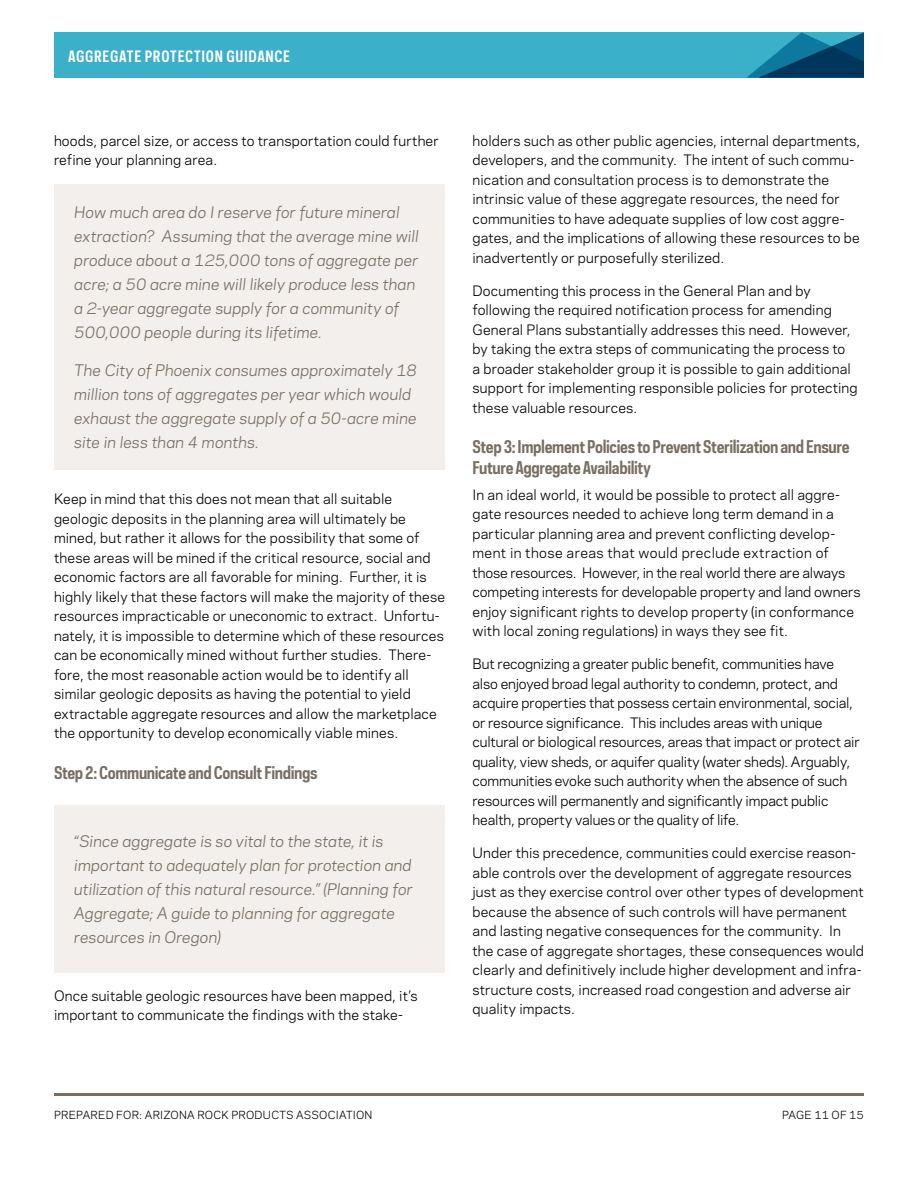
<style>
.page{position:relative;width:918px;height:1188px;background:#fff}
.page>*{position:absolute;margin:0;border:0;box-sizing:border-box;transform-origin:0 0}
.t1{font:700 16.5px/20.2px "Polaris Condensed";letter-spacing:-.025em;color:#786e63}
.t2{font:italic 15px/24px "Galaxie Polaris";letter-spacing:.005em;color:#786e63}
.t3{font:700 14.7px "Polaris Condensed";letter-spacing:.05em;color:#fff}
.t4{font:13.5px/19.5px "Galaxie Polaris";letter-spacing:.005em;color:#000}
.t5{font:10.5px "Galaxie Polaris";letter-spacing:.025em;color:#000}
.t6{font:10.5px "Galaxie Polaris";color:#000}
</style>
<div class="page">
<div style="left:54px;top:32px;width:810px;height:46px;background:#3bb0c9"></div>
<hr style="left:54px;top:1094px;width:810px;height:2px;background:#786e63">
<svg style="left:746px;top:32px;width:118px;height:46px"></svg>
<div style="left:54px;top:184px;width:390px;height:286px;background:#f3efec"></div>
<div style="left:54px;top:805px;width:390px;height:168px;background:#f3efec"></div>
<p class="t3" style="left:68px;top:47px;width:224px">AGGREGATE PROTECTION GUIDANCE</p>
<p class="t4" style="left:54px;top:130px;width:386px">hoods, parcel size, or access to transportation could further refine your planning area.</p>
<p class="t2" style="left:74px;top:200px;width:346px">How much area do I reserve for future mineral extraction? Assuming that the average mine will produce about a 125,000 tons of aggregate per acre; a 50 acre mine will likely produce less than a 2-year aggregate supply for a community of 500,000 people during its lifetime.</p>
<p class="t2" style="left:74px;top:357px;width:344px">The City of Phoenix consumes approximately 18 million tons of aggregates per year which would exhaust the aggregate supply of a 50-acre mine site in less than 4 months.</p>
<p class="t4" style="left:54px;top:489px;width:393px">Keep in mind that this does not mean that all suitable geologic deposits in the planning area will ultimately be mined, but rather it allows for the possibility that some of these areas will be mined if the critical resource, social and economic factors are all favorable for mining. Further, it is highly likely that these factors will make the majority of these resources impracticable or uneconomic to extract. Unfortu&shy;nately, it is impossible to determine which of these resources can be economically mined without further studies. There&shy;fore, the most reasonable action would be to identify all similar geologic deposits as having the potential to yield extractable aggregate resources and allow the marketplace the opportunity to develop economically viable mines.</p>
<p class="t1" style="left:54px;top:762px;width:265px">Step 2: Communicate and Consult Findings</p>
<p class="t2" style="left:74px;top:828px;width:340px">“Since aggregate is so vital to the state, it is important to adequately plan for protection and utilization of this natural resource.” (Planning for Aggregate; A guide to planning for aggregate resources in Oregon)</p>
<p class="t4" style="left:54px;top:985px;width:365px">Once suitable geologic resources have been mapped, it’s important to communicate the findings with the stake-</p>
<p class="t4" style="left:472px;top:130px;width:389px">holders such as other public agencies, internal departments, developers, and the community. The intent of such commu&shy;nication and consultation process is to demonstrate the intrinsic value of these aggregate resources, the need for communities to have adequate supplies of low cost aggre&shy;gates, and the implications of allowing these resources to be inadvertently or purposefully sterilized.</p>
<p class="t4" style="left:472px;top:280px;width:387px">Documenting this process in the General Plan and by following the required notification process for amending General Plans substantially addresses this need. However, by taking the extra steps of communicating the process to<br>a broader stakeholder group it is possible to gain additional support for implementing responsible policies for protecting these valuable resources.</p>
<p class="t1" style="left:472px;top:437px;width:379px">Step 3: Implement Policies to Prevent Sterilization and Ensure<br>Future Aggregate Availability</p>
<p class="t4" style="left:472px;top:484px;width:390px">In an ideal world, it would be possible to protect all aggre&shy;gate resources needed to achieve long term demand in a particular planning area and prevent conflicting develop&shy;ment in those areas that would preclude extraction of those resources. However, in the real world there are always competing interests for developable property and land owners enjoy significant rights to develop property (in conformance with local zoning regulations) in ways they see fit.</p>
<p class="t4" style="left:472px;top:654px;width:389px">But recognizing a greater public benefit, communities have also enjoyed broad legal authority to condemn, protect, and acquire properties that possess certain environmental, social, or resource significance. This includes areas with unique cultural or biological resources, areas that impact or protect air quality, view sheds, or aquifer quality (water sheds). Arguably, communities evoke such authority when the absence of such resources will permanently and significantly impact public health, property values or the quality of life.</p>
<p class="t4" style="left:472px;top:843px;width:393px">Under this precedence, communities could exercise reason&shy;able controls over the development of aggregate resources just as they exercise control over other types of development because the absence of such controls will have permanent and lasting negative consequences for the community. In the case of aggregate shortages, these consequences would clearly and definitively include higher development and infra&shy;structure costs, increased road congestion and adverse air quality impacts.</p>
<p class="t5" style="left:54px;top:1107px;width:320px">PREPARED FOR: ARIZONA ROCK PRODUCTS ASSOCIATION</p>
<p class="t6" style="left:782px;top:1107px;width:83px">PAGE 11 OF 15</p>
</div>
